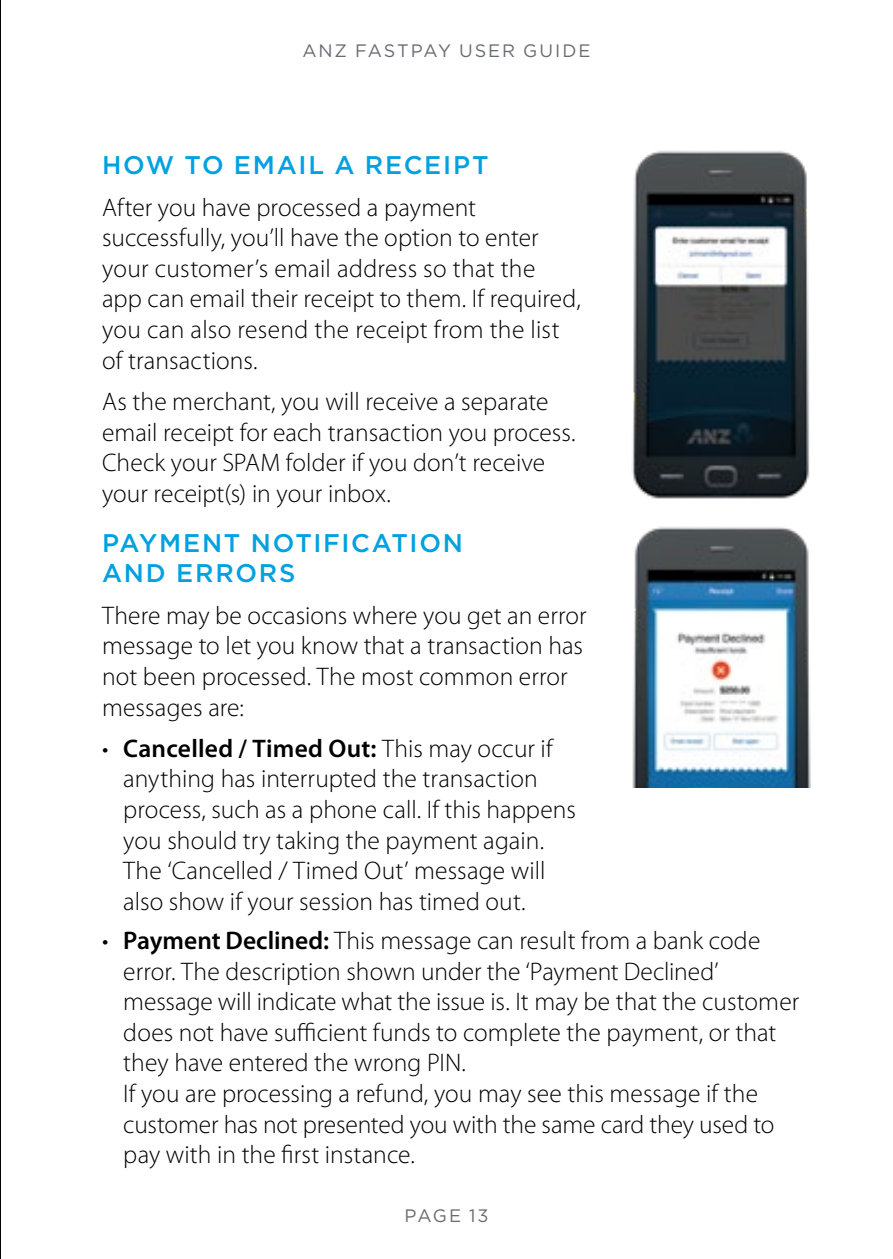
<style>
.page{position:relative;width:893px;height:1259px;background:#fff}
.page>*{position:absolute;margin:0;border:0;box-sizing:border-box;transform-origin:0 0}
.t1{font:300 25.5px/30.6px "Myriad Pro";color:#000}
.t2{font:500 25.5px/30.9px "Gotham";letter-spacing:.07em;color:#00a1e0}
.t3{font:18px "Gotham";letter-spacing:.105em;color:#696b73}
.s1{font-weight:600}
</style>
<div class="page">
<img style="left:632px;top:526px;width:179px;height:261px">
<img style="left:632px;top:150px;width:178px;height:349px">
<hr style="left:0;top:0;width:1px;height:1259px;background:#000">
<p class="t3" style="left:302px;top:41px;width:290px">ANZ FASTPAY USER GUIDE</p>
<p class="t2" style="left:102px;top:149px;width:388px">HOW TO EMAIL A RECEIPT</p>
<p class="t1" style="left:102px;top:192px;width:480px">After you have processed a payment successfully, you’ll have the option to enter your customer’s email address so that the app can email their receipt to them. If required, you can also resend the receipt from the list of transactions.</p>
<p class="t1" style="left:102px;top:386px;width:475px">As the merchant, you will receive a separate email receipt for each transaction you process.<br>Check your SPAM folder if you don’t receive your receipt(s) in your inbox.</p>
<p class="t2" style="left:102px;top:526px;width:363px">PAYMENT NOTIFICATION<br>AND ERRORS</p>
<p class="t1" style="left:102px;top:599px;width:486px">There may be occasions where you get an error message to let you know that a transaction has not been processed. The most common error messages are:</p>
<p class="t1" style="left:123px;top:732px;width:454px;text-indent:-21px">• <span class="s1">Cancelled / Timed Out:</span> This may occur if anything has interrupted the transaction process, such as a phone call. If this happens you should try taking the payment again.<br>The ‘Cancelled / Timed Out’ message will also show if your session has timed out.</p>
<p class="t1" style="left:123px;top:925px;width:677px;text-indent:-21px">• <span class="s1">Payment Declined:</span> This message can result from a bank code error. The description shown under the ‘Payment Declined’ message will indicate what the issue is. It may be that the customer does not have sufficient funds to complete the payment, or that they have entered the wrong PIN.<br>If you are processing a refund, you may see this message if the customer has not presented you with the same card they used to pay with in the first instance.</p>
<p class="t3" style="left:404px;top:1206px;width:85px">PAGE 13</p>
</div>
